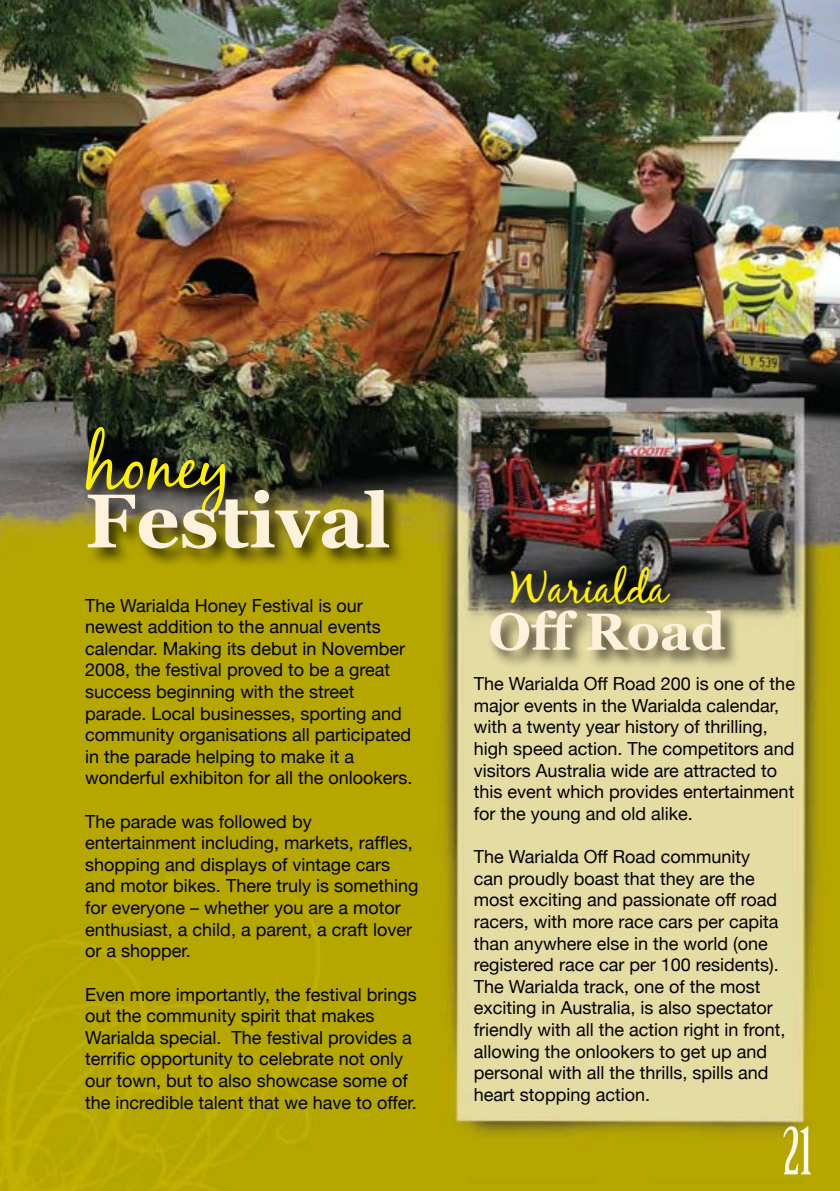
<style>
.page{position:relative;width:840px;height:1191px;background:#fff}
.page>*{position:absolute;margin:0;border:0;box-sizing:border-box;transform-origin:0 0}
.t1{font:700 76px "Georgia";color:#fff2dd}
.t2{font:68px "Black Jack";color:#fff200}
.t3{font:64px "Birch Std";color:#fff8ec}
.t4{font:700 52px "Georgia";color:#fff2dd}
.t5{font:44px "Black Jack";color:#fff200}
.t6{font:18px/21.6px "Helvetica Neue";color:#000}
</style>
<div class="page">
<img style="left:0;top:0;width:839px;height:1191px">
<div style="left:83px;top:424px;width:324px;height:143px;background:#000;opacity:.7"></div>
<div style="left:486px;top:562px;width:255px;height:106px;background:#000;opacity:.7"></div>
<h2 class="t2" style="left:85px;top:424px;width:147px">honey</h2>
<h1 class="t1" style="left:85px;top:472px;width:307px">Festival</h1>
<p class="t6" style="left:85px;top:594px;width:329px">The Warialda Honey Festival is our newest addition to the annual events calendar. Making its debut in November 2008, the festival proved to be a great success beginning with the street parade. Local businesses, sporting and community organisations all participated in the parade helping to make it a wonderful exhibiton for all the onlookers.</p>
<p class="t6" style="left:85px;top:810px;width:335px">The parade was followed by entertainment including, markets, raffles, shopping and displays of vintage cars and motor bikes. There truly is something for everyone – whether you are a motor enthusiast, a child, a parent, a craft lover or a shopper.</p>
<p class="t6" style="left:85px;top:983px;width:333px">Even more importantly, the festival brings out the community spirit that makes Warialda special. The festival provides a terrific opportunity to celebrate not only our town, but to also showcase some of the incredible talent that we have to offer.</p>
<h3 class="t5" style="left:510px;top:561px;width:159px">Warialda</h3>
<h3 class="t4" style="left:488px;top:598px;width:238px">Off Road</h3>
<p class="t6" style="left:473px;top:673px;width:322px">The Warialda Off Road 200 is one of the major events in the Warialda calendar, with a twenty year history of thrilling, high speed action. The competitors and visitors Australia wide are attracted to this event which provides entertainment for the young and old alike.</p>
<p class="t6" style="left:473px;top:845px;width:313px">The Warialda Off Road community<br>can proudly boast that they are the most exciting and passionate off road racers, with more race cars per capita than anywhere else in the world (one registered race car per 100 residents).<br>The Warialda track, one of the most exciting in Australia, is also spectator friendly with all the action right in front, allowing the onlookers to get up and personal with all the thrills, spills and heart stopping action.</p>
<h3 class="t3" style="left:782px;top:1115px;width:31px">21</h3>
</div>
